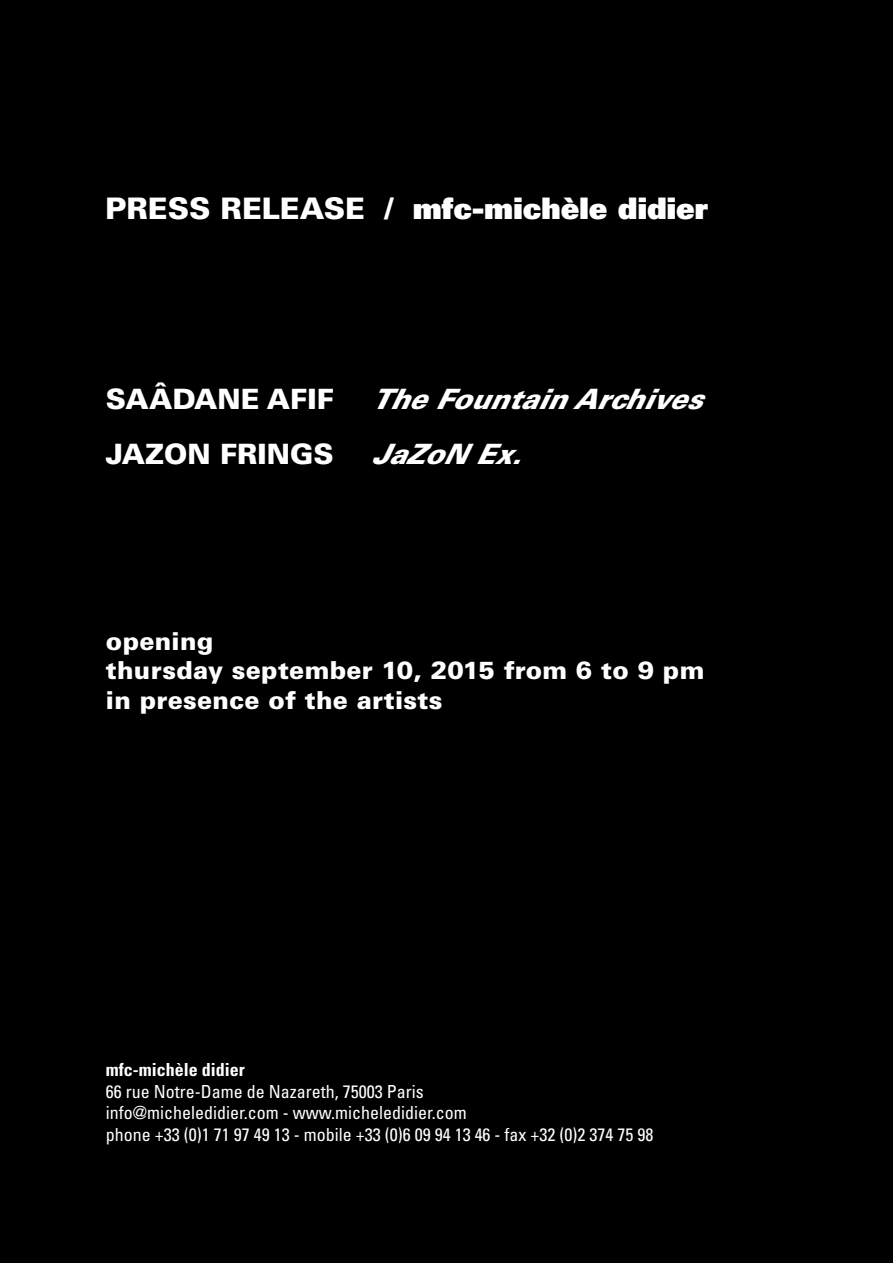
<style>
.page{position:relative;width:893px;height:1263px;background:#000}
.page>*{position:absolute;margin:0;border:0;box-sizing:border-box;transform-origin:0 0}
.t1{font:29.7px "Univers LT Std X Black";color:#fff}
.t2{font:italic 900 28.05px "Univers LT Std";color:#fff}
.t3{font:900 28.05px "Univers LT Std";color:#fff}
.t4{font:900 24.75px/29.7px "Univers LT Std";letter-spacing:.01em;color:#fff}
.t5{font:condensed 18px/21.6px "Univers LT Std";color:#fff}
.t6{font:700 condensed 18px "Univers LT Std";color:#fff}
.s1{font-family:"Univers LT Std";font-weight:900}
</style>
<div class="page">
<h1 class="t1" style="left:105px;top:188px;width:604px"><span class="s1">PRESS RELEASE /</span> mfc-michèle didier</h1>
<h2 class="t3" style="left:106px;top:381px;width:229px">SAÂDANE AFIF</h2>
<h2 class="t2" style="left:371px;top:381px;width:341px">TheFountain Archives</h2>
<h2 class="t3" style="left:106px;top:436px;width:229px">JAZON FRINGS</h2>
<h2 class="t2" style="left:371px;top:436px;width:161px">JaZoN Ex.</h2>
<h3 class="t4" style="left:106px;top:626px;width:600px">opening<br>thursday september 10, 2015 from 6 to 9 pm in presence of the artists</h3>
<p class="t6" style="left:106px;top:1059px;width:140px">mfc-michèle didier</p>
<p class="t5" style="left:106px;top:1080px;width:549px">66 rue Notre-Dame de Nazareth, 75003 Paris<br>info@micheledidier.com - www.micheledidier.com<br>phone +33 (0)1 71 97 49 13 - mobile +33 (0)6 09 94 13 46 - fax +32 (0)2 374 75 98</p>
</div>
